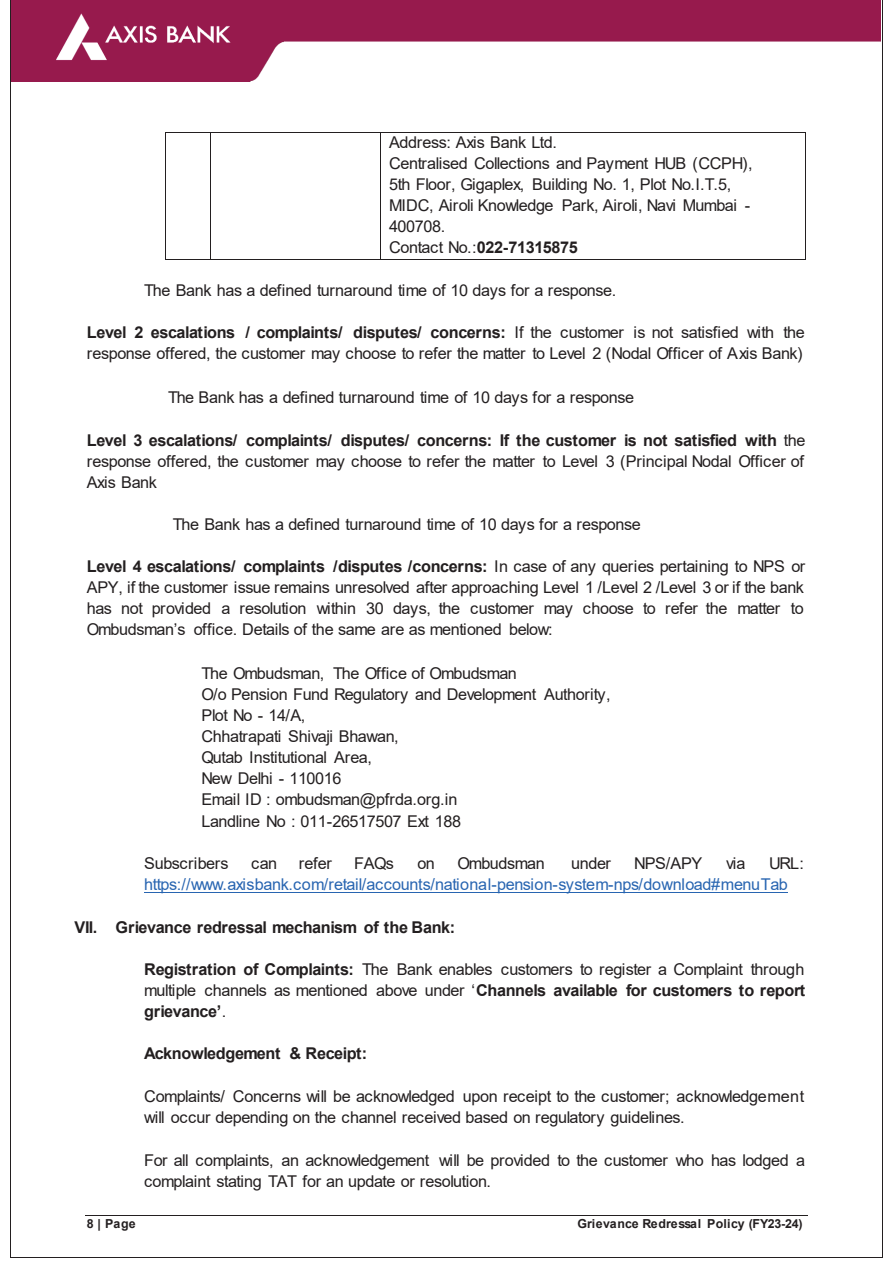
<style>
.page{position:relative;width:893px;height:1263px;background:#fff}
.page>*{position:absolute;margin:0;border:0;box-sizing:border-box;transform-origin:0 0}
.t1{font:16.2px/21px "Arial";letter-spacing:-.025em;color:#231f20}
.t2{font:16.2px "Arial";letter-spacing:-.025em;color:#2865b1}
.t3{font:700 16.2px "Arial";letter-spacing:-.025em;color:#231f20}
.t4{font:700 12.45px "Arial";letter-spacing:.005em;color:#231f20}
.s1{font-weight:700}
</style>
<div class="page">
<hr style="left:85px;top:1215px;width:723px;height:1px;background:#231f20">
<img style="left:12px;top:0;width:869px;height:81px">
<hr style="left:166px;top:132px;width:44px;height:1px;background:#231f20">
<hr style="left:211px;top:132px;width:168px;height:1px;background:#231f20">
<hr style="left:380px;top:132px;width:425px;height:1px;background:#231f20">
<hr style="left:165px;top:133px;width:1px;height:126px;background:#231f20">
<hr style="left:166px;top:259px;width:44px;height:1px;background:#231f20">
<hr style="left:210px;top:133px;width:1px;height:126px;background:#231f20">
<hr style="left:211px;top:259px;width:168px;height:1px;background:#231f20">
<hr style="left:379px;top:133px;width:1px;height:126px;background:#231f20">
<hr style="left:380px;top:259px;width:425px;height:1px;background:#231f20">
<hr style="left:805px;top:133px;width:1px;height:126px;background:#231f20">
<hr style="left:144px;top:892px;width:644px;height:1px;background:#2865b1">
<hr style="left:10px;top:0;width:1px;height:1256px;background:#231f20">
<hr style="left:881px;top:0;width:1px;height:1256px;background:#231f20">
<hr style="left:11px;top:1256px;width:870px;height:1px;background:#231f20">
<p class="t1" style="left:389px;top:131px;width:365px">Address: Axis Bank Ltd.<br>Centralised Collections and Payment HUB (CCPH), 5th Floor, Gigaplex, Building No. 1, Plot No.I.T.5, MIDC, Airoli Knowledge Park, Airoli, Navi Mumbai - 400708.<br>Contact No.:<span class="s1">022-71315875</span></p>
<p class="t1" style="left:144px;top:279px;width:473px">The Bank has a defined turnaround time of 10 days for a response.</p>
<p class="t1" style="left:87px;top:321px;width:719px"><span class="s1">Level 2 escalations / complaints/ disputes/ concerns:</span> If the customer is not satisfied with the response offered, the customer may choose to refer the matter to Level 2 (Nodal Officer of Axis Bank)</p>
<p class="t1" style="left:168px;top:386px;width:467px">The Bank has a defined turnaround time of 10 days for a response</p>
<p class="t1" style="left:87px;top:430px;width:720px;text-align:justify"><span class="s1">Level 3 escalations/ complaints/ disputes/ concerns: If the customer is not satisfied with</span> the response offered, the customer may choose to refer the matter to Level 3 (Principal Nodal Officer of Axis Bank</p>
<p class="t1" style="left:173px;top:514px;width:469px">The Bank has a defined turnaround time of 10 days for a response</p>
<p class="t1" style="left:87px;top:556px;width:720px;text-align:justify"><span class="s1">Level 4 escalations/ complaints /disputes /concerns:</span> In case of any queries pertaining to NPS or APY, if the customer issue remains unresolved after approaching Level 1 /Level 2 /Level 3 or if the bank has not provided a resolution within 30 days, the customer may choose to refer the matter to Ombudsman’s office. Details of the same are as mentioned below:</p>
<p class="t1" style="left:201px;top:663px;width:411px">The Ombudsman, The Office of Ombudsman<br>O/o Pension Fund Regulatory and Development Authority,<br>Plot No - 14/A,<br>Chhatrapati Shivaji Bhawan,<br>Qutab Institutional Area,<br>New Delhi - 110016<br>Email ID : ombudsman@pfrda.org.in<br>Landline No : 011-26517507 Ext 188</p>
<p class="t1" style="left:144px;top:853px;width:86px">Subscribers</p>
<p class="t1" style="left:251px;top:853px;width:28px">can</p>
<p class="t1" style="left:299px;top:853px;width:35px">refer</p>
<p class="t1" style="left:354px;top:853px;width:41px">FAQs</p>
<p class="t1" style="left:417px;top:853px;width:19px">on</p>
<p class="t1" style="left:457px;top:853px;width:89px">Ombudsman</p>
<p class="t1" style="left:571px;top:853px;width:41px">under</p>
<p class="t1" style="left:634px;top:853px;width:70px">NPS/APY</p>
<p class="t1" style="left:726px;top:853px;width:21px">via</p>
<p class="t1" style="left:769px;top:853px;width:37px">URL:</p>
<p class="t2" style="left:144px;top:873px;width:645px">https://www.axisbank.com/retail/accounts/national-pension-system-nps/download#menuTab</p>
<p class="t3" style="left:74px;top:915px;width:382px">VII. Grievance redressal mechanism of the Bank:</p>
<p class="t1" style="left:144px;top:958px;width:662px;text-align:justify"><span class="s1">Registration of Complaints:</span> The Bank enables customers to register a Complaint through multiple channels as mentioned above under ‘<span class="s1">Channels available for customers to report grievance’</span>.</p>
<p class="t3" style="left:144px;top:1041px;width:225px">Acknowledgement &amp; Receipt:</p>
<p class="t1" style="left:144px;top:1085px;width:661px">Complaints/ Concerns will be acknowledged upon receipt to the customer; acknowledgement will occur depending on the channel received based on regulatory guidelines.</p>
<p class="t1" style="left:144px;top:1149px;width:662px">For all complaints, an acknowledgement will be provided to the customer who has lodged a complaint stating TAT for an update or resolution.</p>
<p class="t4" style="left:87px;top:1214px;width:50px">8 | Page</p>
<p class="t4" style="left:577px;top:1214px;width:226px">Grievance Redressal Policy (FY23-24)</p>
</div>
